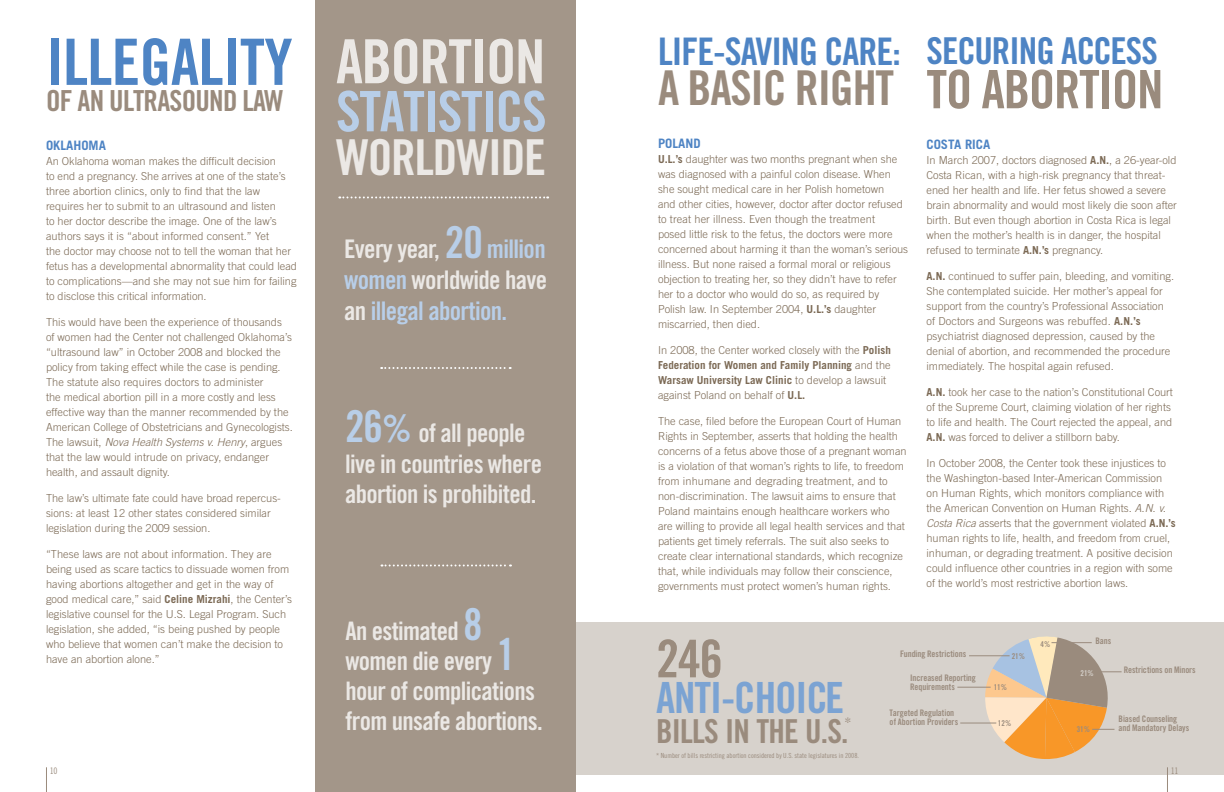
<style>
.page{position:relative;width:1224px;height:792px;background:#fff}
.page>*{position:absolute;margin:0;border:0;box-sizing:border-box;transform-origin:0 0}
.t1{font:64px "Trade Gothic Bold Cond Twenty";color:#4e84c4}
.t2{font:60.9px "Trade Gothic Bold Cond Twenty";letter-spacing:-.025em;color:#ebe8e5}
.t3{font:55.8px "Trade Gothic Bold Cond Twenty";letter-spacing:-.025em;color:#b8cee8}
.t4{font:53px "Trade Gothic Bold Cond Twenty";color:#9a8b7d}
.t5{font:52.1px "Trade Gothic Bold Cond Twenty";color:#9a8b7d}
.t6{font:49.5px "Trade Gothic Bold Cond Twenty";color:#ebe8e5}
.t7{font:48px "Trade Gothic Bold Cond Twenty";letter-spacing:-.025em;color:#9a8b7d}
.t8{font:43px "Trade Gothic Bold Cond Twenty";letter-spacing:-.025em;color:#7ba3d3}
.t9{font:38px "Trade Gothic Bold Cond Twenty";letter-spacing:-.025em;color:#4e84c4}
.t10{font:37px "Trade Gothic Bold Cond Twenty";letter-spacing:-.045em;color:#4e84c4}
.t11{font:33px "Trade Gothic Bold Cond Twenty";letter-spacing:-.025em;color:#9a8b7d}
.t12{font:29px "Trade Gothic Bold Cond Twenty";color:#9a8b7d}
.t13{font:25.7px/30.8px "Trade Gothic Bold Cond Twenty";letter-spacing:-.025em;color:#b8cee8;text-align:justify}
.t14{font:25.5px/30px "Trade Gothic Bold Cond Twenty";letter-spacing:-.025em;color:#ebe8e5}
.t15{font:14px "Times";color:#9a8b7d}
.t16{font:700 13px "Trade Gothic";color:#4e84c4}
.t17{font:300 11px/15px "Trade Gothic";color:#7c6a55}
.t18{font:9px/9px "Trade Gothic Bold Cond Twenty";letter-spacing:-.01em;color:#9a8b7d}
.t19{font:9px "Trade Gothic Cond Eighteen";color:#9a8b7d}
.t20{font:8px "Trade Gothic Bold Cond Twenty";color:#9a8b7d}
.t21{font:8px "Trade Gothic Bold Cond Twenty";color:#d5d0ca}
.t22{font:7px "Trade Gothic Cond Eighteen";color:#9a8b7d}
.s1{font-style:italic}
.s2{font-weight:700}
.s3{color:#ebe8e5}
.s4{font-size:44px}
.s5{font-size:44px;color:#b8cee8}
.s6{font-size:38px;color:#b8cee8}
</style>
<div class="page">
<div style="left:315px;top:622px;width:909px;height:154px;background:#d7d2cc"></div>
<div style="left:315px;top:0;width:261px;height:792px;background:#a39689"></div>
<hr style="left:969px;top:656px;width:41px;height:1px;background:#9a8b7d">
<hr style="left:957px;top:687px;width:34px;height:1px;background:#9a8b7d">
<hr style="left:960px;top:723px;width:36px;height:1px;background:#9a8b7d">
<svg style="left:985px;top:636px;width:137px;height:123px"></svg>
<svg style="left:382px;top:564px;width:129px;height:2px"></svg>
<svg style="left:381px;top:367px;width:130px;height:2px"></svg>
<svg style="left:339px;top:196px;width:209px;height:2px"></svg>
<svg style="left:46px;top:767px;width:1px;height:25px"></svg>
<svg style="left:1167px;top:767px;width:1px;height:25px"></svg>
<h1 class="t1" style="left:46px;top:23px;width:248px">illegality</h1>
<h3 class="t12" style="left:46px;top:83px;width:77px">of an ultra</h3>
<h3 class="t12" style="left:170px;top:83px;width:87px">sound law</h3>
<p class="t16" style="left:46px;top:137px;width:61px">OKLAHOMA</p>
<p class="t17" style="left:46px;top:153px;width:252px">An Oklahoma woman makes the difficult decision<br>to end a pregnancy. She arrives at one of the state’s three abortion clinics, only to find that the law requires her to submit to an ultrasound and listen<br>to her doctor describe the image. One of the law’s authors says it is “about informed consent.” Yet<br>the doctor may choose not to tell the woman that her fetus has a developmental abnormality that could lead to complications—and she may not sue him for failing to disclose this critical information.</p>
<p class="t17" style="left:46px;top:314px;width:248px">This would have been the experience of thousands of women had the Center not challenged Oklahoma’s “ultrasound law” in October 2008 and blocked the policy from taking effect while the case is pending.<br>The statute also requires doctors to administer<br>the medical abortion pill in a more costly and less effective way than the manner recommended by the American College of Obstetricians and Gynecologists.<br>The lawsuit, <span class="s1">Nova Health Systems v. Henry</span>, argues that the law would intrude on privacy, endanger health, and assault dignity.</p>
<p class="t17" style="left:46px;top:490px;width:236px">The law’s ultimate fate could have broad repercus&shy;sions: at least 12 other states considered similar legislation during the 2009 session.</p>
<p class="t17" style="left:46px;top:546px;width:248px">“These laws are not about information. They are being used as scare tactics to dissuade women from having abortions altogether and get in the way of good medical care,” said <span class="s2">Celine Mizrahi</span>, the Center’s legislative counsel for the U.S. Legal Program. Such legislation, she added, “is being pushed by people who believe that women can’t make the decision to have an abortion alone.”</p>
<h2 class="t2" style="left:336px;top:25px;width:211px">ABORTION</h2>
<h3 class="t3" style="left:336px;top:78px;width:184px">STATISTICS</h3>
<h3 class="t6" style="left:336px;top:127px;width:26px">worl</h3>
<h3 class="t6" style="left:433px;top:127px;width:110px">dwide</h3>
<h3 class="t13" style="left:344px;top:234px;width:205px"><span class="s3">Every year,</span> <span class="s4">20</span> million women <span class="s3">worldwide have an</span> illegal abortion.</h3>
<h3 class="t14" style="left:345px;top:418px;width:198px;line-height:30.6px"><span class="s5">26</span><span class="s6">%</span> of all people live in countries where abortion is prohibited.</h3>
<h3 class="t14" style="left:345px;top:616px;width:199px">An estimated <span class="s5">8 </span>women die every <span class="s5">1 </span>hour of complications from unsafe abortions.</h3>
<h3 class="t9" style="left:658px;top:29px;width:244px">li fe-savin g CARE:</h3>
<h3 class="t7" style="left:658px;top:59px;width:232px">A Basic right</h3>
<p class="t16" style="left:658px;top:135px;width:44px">POLAND</p>
<p class="t17" style="left:658px;top:151px;width:252px"><span class="s2">U.L.’s</span> daughter was two months pregnant when she was diagnosed with a painful colon disease. When she sought medical care in her Polish hometown<br>and other cities, however, doctor after doctor refused to treat her illness. Even though the treatment<br>posed little risk to the fetus, the doctors were more concerned about harming it than the woman’s serious illness. But none raised a formal moral or religious objection to treating her, so they didn’t have to refer her to a doctor who would do so, as required by Polish law. In September 2004, <span class="s2">U.L.’s</span> daughter miscarried, then died.</p>
<p class="t17" style="left:658px;top:343px;width:234px">In 2008, the Center worked closely with the <span class="s2">Polish Federation for Women and Family Planning</span> and the <span class="s2">Warsaw University Law Clinic</span> to develop a lawsuit against Poland on behalf of <span class="s2">U.L.</span></p>
<p class="t17" style="left:658px;top:414px;width:250px">The case, filed before the European Court of Human Rights in September, asserts that holding the health concerns of a fetus above those of a pregnant woman is a violation of that woman’s rights to life, to freedom from inhumane and degrading treatment, and to non-discrimination. The lawsuit aims to ensure that Poland maintains enough healthcare workers who are willing to provide all legal health services and that patients get timely referrals. The suit also seeks to create clear international standards, which recognize that, while individuals may follow their conscience, governments must protect women’s human rights.</p>
<h3 class="t10" style="left:926px;top:29px;width:64px">securin</h3>
<h3 class="t10" style="left:1036px;top:29px;width:123px">g access</h3>
<h3 class="t4" style="left:926px;top:57px;width:79px">to abortion</h3>
<p class="t16" style="left:926px;top:137px;width:65px">COSTA RICA</p>
<p class="t17" style="left:926px;top:153px;width:252px">In March 2007, doctors diagnosed <span class="s2">A.N.</span>, a 26-year-old Costa Rican, with a high-risk pregnancy that threat&shy;ened her health and life. Her fetus showed a severe brain abnormality and would most likely die soon after birth. But even though abortion in Costa Rica is legal when the mother’s health is in danger, the hospital refused to terminate <span class="s2">A.N.’s</span> pregnancy.</p>
<p class="t17" style="left:926px;top:269px;width:249px"><span class="s2">A.N.</span> continued to suffer pain, bleeding, and vomiting.<br>She contemplated suicide. Her mother’s appeal for support from the country’s Professional Association of Doctors and Surgeons was rebuffed. <span class="s2">A.N.’s </span>psychiatrist diagnosed depression, caused by the denial of abortion, and recommended the procedure immediately. The hospital again refused.</p>
<p class="t17" style="left:926px;top:385px;width:248px"><span class="s2">A.N.</span> took her case to the nation’s Constitutional Court of the Supreme Court, claiming violation of her rights to life and health. The Court rejected the appeal, and <span class="s2">A.N.</span> was forced to deliver a stillborn baby.</p>
<p class="t17" style="left:926px;top:456px;width:251px">In October 2008, the Center took these injustices to the Washington-based Inter-American Commission on Human Rights, which monitors compliance with the American Convention on Human Rights. <span class="s1">A.N. v.<br>Costa Rica</span> asserts that the government violated <span class="s2">A.N.’s </span>human rights to life, health, and freedom from cruel, inhuman, or degrading treatment. A positive decision could influence other countries in a region with some of the world’s most restrictive abortion laws.</p>
<h3 class="t5" style="left:656px;top:627px;width:68px">246</h3>
<h3 class="t8" style="left:656px;top:672px;width:190px">ANTI-CHOICE</h3>
<h3 class="t11" style="left:656px;top:711px;width:194px">BILLS In the U.S.</h3>
<p class="t22" style="left:656px;top:751px;width:204px">* Number of bills restricting abortion considered by U.S. state legislatures in 2008.</p>
<p class="t15" style="left:845px;top:710px;width:8px">*</p>
<p class="t18" style="left:900px;top:649px;width:68px">Funding Restrictions</p>
<p class="t18" style="left:910px;top:673px;width:67px">Increased Reporting<br>Requirements</p>
<p class="t18" style="left:890px;top:708px;width:70px">Targeted Regulation of Abortion Providers</p>
<p class="t20" style="left:1012px;top:651px;width:15px">21%</p>
<p class="t20" style="left:994px;top:682px;width:15px">11%</p>
<p class="t20" style="left:998px;top:718px;width:15px">12%</p>
<p class="t20" style="left:1041px;top:639px;width:11px">4%</p>
<p class="t18" style="left:1095px;top:637px;width:17px">Bans</p>
<p class="t21" style="left:1081px;top:668px;width:15px">21%</p>
<p class="t18" style="left:1124px;top:665px;width:74px">Restrictions on Minors</p>
<p class="t20" style="left:1077px;top:724px;width:15px">31%</p>
<p class="t18" style="left:1119px;top:714px;width:72px">Biased Counseling and Mandatory Delays</p>
<p class="t19" style="left:50px;top:766px;width:9px">10</p>
<p class="t19" style="left:1171px;top:766px;width:9px">11</p>
</div>
